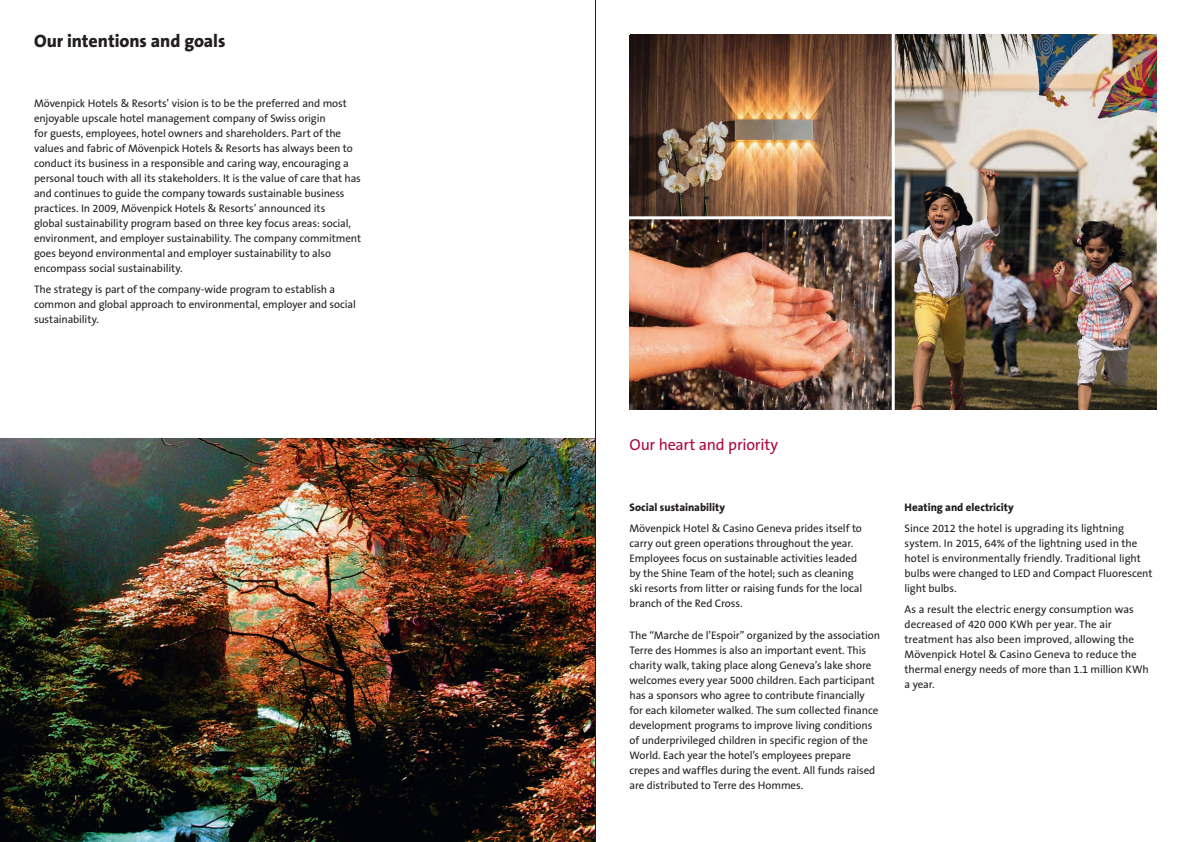
<style>
.page{position:relative;width:1191px;height:842px;background:#fff}
.page>*{position:absolute;margin:0;border:0;box-sizing:border-box;transform-origin:0 0}
.t1{font:800 18px "The Sans B8";letter-spacing:-.005em;color:#231f20}
.t2{font:16px "The Sans B5 Plain";letter-spacing:-.015em;color:#ad083f}
.t3{font:11px/15px "The Sans B5 Plain";letter-spacing:-.01em;color:#231f20}
.t4{font:800 11px "The Sans B8";color:#231f20}
</style>
<div class="page">
<img style="left:629px;top:34px;width:528px;height:375px">
<hr style="left:619px;top:216px;width:274px;height:3px;background:#fff">
<hr style="left:891px;top:20px;width:3px;height:397px;background:#fff">
<img style="left:0;top:438px;width:595px;height:404px">
<hr style="left:595px;top:0;width:1px;height:842px;background:#231f20">
<h1 class="t1" style="left:34px;top:32px;width:193px">Our intentions and goals</h1>
<p class="t3" style="left:34px;top:96px;width:329px">Mövenpick Hotels &amp; Resorts’ vision is to be the preferred and most enjoyable upscale hotel management company of Swiss origin<br>for guests, employees, hotel owners and shareholders. Part of the values and fabric of Mövenpick Hotels &amp; Resorts has always been to conduct its business in a responsible and caring way, encouraging a personal touch with all its stakeholders. It is the value of care that has and continues to guide the company towards sustainable business practices. In 2009, Mövenpick Hotels &amp; Resorts’ announced its<br>global sustainability program based on three key focus areas: social, environment, and employer sustainability. The company commitment goes beyond environmental and employer sustainability to also encompass social sustainability.</p>
<p class="t3" style="left:34px;top:282px;width:323px">The strategy is part of the company-wide program to establish a common and global approach to environmental, employer and social sustainability.</p>
<h2 class="t2" style="left:629px;top:436px;width:150px">Our heart and priority</h2>
<p class="t4" style="left:629px;top:502px;width:97px">Social sustainability</p>
<p class="t3" style="left:629px;top:521px;width:234px">Mövenpick Hotel &amp; Casino Geneva prides itself to carry out green operations throughout the year.<br>Employees focus on sustainable activities leaded by the Shine Team of the hotel; such as cleaning ski resorts from litter or raising funds for the local branch of the Red Cross.</p>
<p class="t3" style="left:629px;top:628px;width:252px">The “Marche de l’Espoir” organized by the association Terre des Hommes is also an important event. This charity walk, taking place along Geneva’s lake shore welcomes every year 5000 children. Each participant has a sponsors who agree to contribute financially for each kilometer walked. The sum collected finance development programs to improve living conditions of underprivileged children in specific region of the World. Each year the hotel’s employees prepare crepes and waffles during the event. All funds raised are distributed to Terre des Hommes.</p>
<p class="t4" style="left:904px;top:502px;width:111px">Heating and electricity</p>
<p class="t3" style="left:904px;top:521px;width:249px">Since 2012 the hotel is upgrading its lightning system. In 2015, 64% of the lightning used in the hotel is environmentally friendly. Traditional light bulbs were changed to LED and Compact Fluorescent light bulbs.</p>
<p class="t3" style="left:904px;top:602px;width:246px">As a result the electric energy consumption was decreased of 420 000 KWh per year. The air treatment has also been improved, allowing the Mövenpick Hotel &amp; Casino Geneva to reduce the thermal energy needs of more than 1.1 million KWh a year.</p>
</div>
